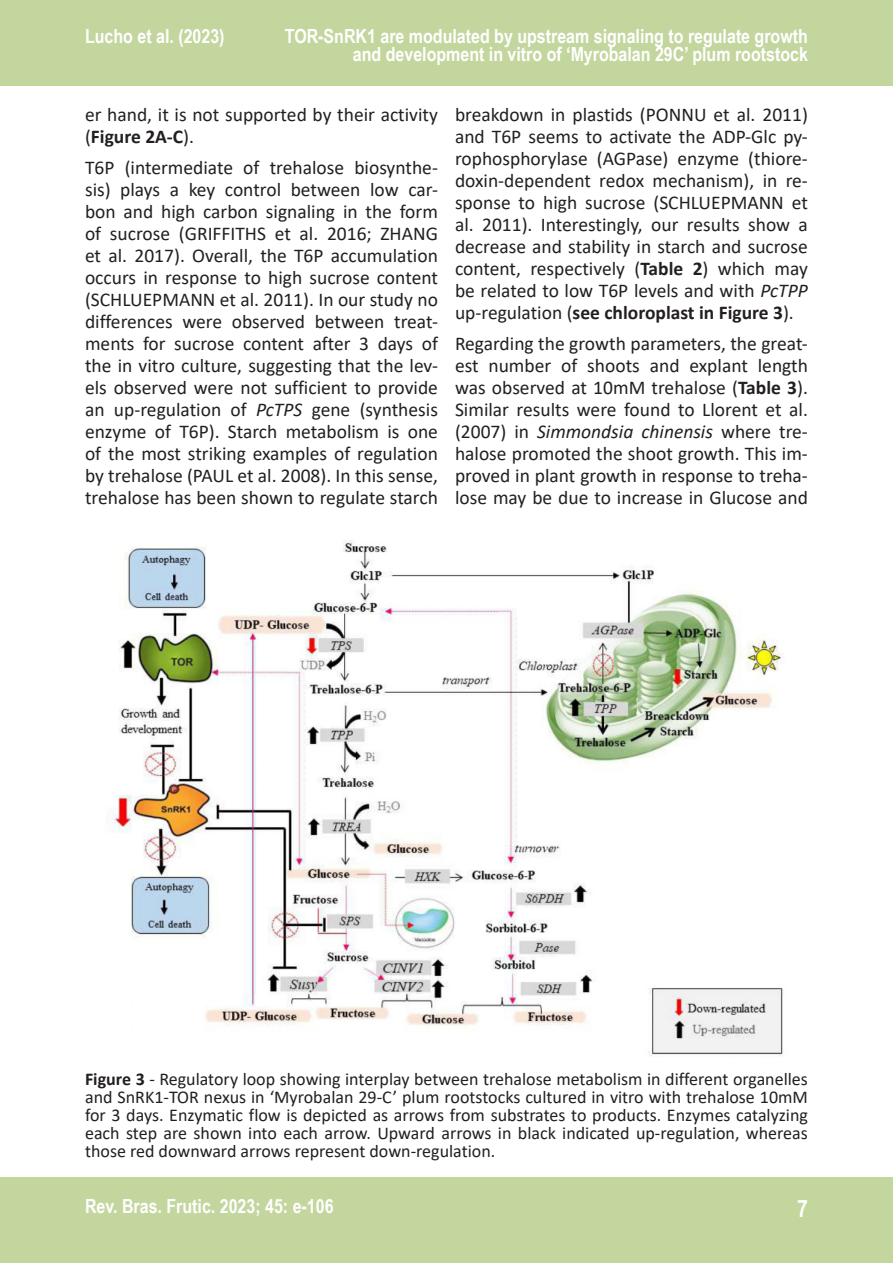
<style>
.page{position:relative;width:893px;height:1263px;background:#fff}
.page>*{position:absolute;margin:0;border:0;box-sizing:border-box;transform-origin:0 0}
.t1{font:700 24px "Arial Narrow";color:#fff}
.Corpo_de_texto{font:19.5px/22px "Calibri";color:#231f20;text-align:justify}
.t2{font:700 19.5px/18px "Arial Narrow";color:#fff;text-align:right}
.Título_Figuras{font:18px/18px "Calibri";color:#231f20;text-align:justify}
.s1{font-weight:700}
.s2{font-style:italic}
</style>
<div class="page">
<div style="left:0;top:0;width:893px;height:85px;background:#c3d69e"></div>
<div style="left:0;top:1178px;width:893px;height:85px;background:#c3d69e"></div>
<img style="left:106px;top:540px;width:677px;height:516px">
<p class="t2" style="left:85px;top:26px;width:141px">Lucho et al. (2023)</p>
<p class="t2" style="left:285px;top:26px;width:525px">TOR-SnRK1 are modulated by upstream signaling to regulate growth and development in vitro of ‘Myrobalan 29C’ plum rootstock</p>
<p class="Corpo_de_texto" style="left:85px;top:103px;width:354px">er hand, it is not supported by their activity (<span class="s1">Figure 2A-C</span>).</p>
<p class="Corpo_de_texto" style="left:85px;top:156px;width:354px">T6P (intermediate of trehalose biosynthe&shy;sis) plays a key control between low car&shy;bon and high carbon signaling in the form of sucrose (GRIFFITHS et al. 2016; ZHANG et al. 2017). Overall, the T6P accumulation occurs in response to high sucrose content (SCHLUEPMANN et al. 2011). In our study no differences were observed between treat&shy;ments for sucrose content after 3 days of the in vitro culture, suggesting that the lev&shy;els observed were not sufficient to provide an up-regulation of <span class="s2">PcTPS</span> gene (synthesis enzyme of T6P). Starch metabolism is one of the most striking examples of regulation by trehalose (PAUL et al. 2008). In this sense, trehalose has been shown to regulate starch</p>
<p class="Corpo_de_texto" style="left:455px;top:103px;width:354px">breakdown in plastids (PONNU et al. 2011) and T6P seems to activate the ADP-Glc py&shy;rophosphorylase (AGPase) enzyme (thiore&shy;doxin-dependent redox mechanism), in re&shy;sponse to high sucrose (SCHLUEPMANN et al. 2011). Interestingly, our results show a decrease and stability in starch and sucrose content, respectively (<span class="s1">Table 2</span>) which may be related to low T6P levels and with <span class="s2">PcTPP </span>up-regulation (<span class="s1">see chloroplast in Figure 3</span>).</p>
<p class="Corpo_de_texto" style="left:455px;top:332px;width:354px">Regarding the growth parameters, the great&shy;est number of shoots and explant length was observed at 10mM trehalose (<span class="s1">Table 3</span>).<br>Similar results were found to Llorent et al. (2007) in <span class="s2">Simmondsia chinensis</span> where tre&shy;halose promoted the shoot growth. This im&shy;proved in plant growth in response to treha&shy;lose may be due to increase in Glucose and</p>
<p class="Título_Figuras" style="left:85px;top:1069px;width:724px"><span class="s1">Figure 3</span> - Regulatory loop showing interplay between trehalose metabolism in different organelles and SnRK1-TOR nexus in ‘Myrobalan 29-C’ plum rootstocks cultured in vitro with trehalose 10mM for 3 days. Enzymatic flow is depicted as arrows from substrates to products. Enzymes catalyzing each step are shown into each arrow. Upward arrows in black indicated up-regulation, whereas those red downward arrows represent down-regulation.</p>
<p class="t2" style="left:85px;top:1196px;width:250px">Rev. Bras. Frutic. 2023; 45: e-106</p>
<p class="t1" style="left:797px;top:1190px;width:12px">7</p>
</div>
